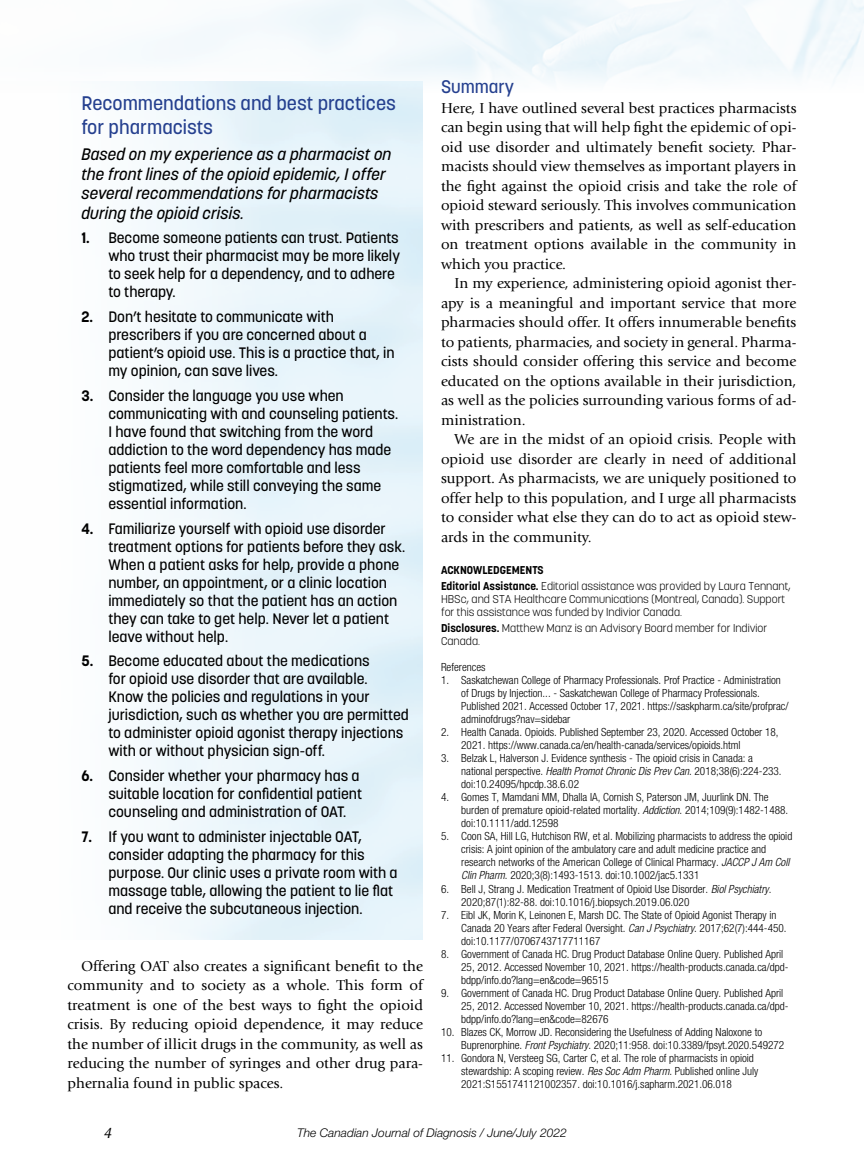
<style>
.page{position:relative;width:864px;height:1175px;background:#fff}
.page>*{position:absolute;margin:0;border:0;box-sizing:border-box;transform-origin:0 0}
.t1{font:500 19.5px/24px "Korolev";color:#25408f}
.t2{font:500 18px "Korolev";color:#25408f}
.t3{font:italic 500 16.5px/19.5px "Korolev";color:#000}
.t4{font:15px/19.5px "Giovanni";color:#000;text-align:justify}
.t5{font:500 15px/18px "Korolev";color:#000}
.t6{font:italic 500 15px "Optima";color:#000}
.t7{font:italic 300 12px "Helvetica Neue LT Std";color:#000}
.t8{font:300 condensed 11.25px/13px "Helvetica Neue LT Std";color:#000}
.t9{font:300 11.25px/12.8px "Korolev";color:#000}
.s1{font-weight:700}
.s2{font-style:italic}
</style>
<div class="page">
<img style="left:863px;top:0;width:1px;height:81px">
<h1 class="t1" style="left:81px;top:91px;width:316px">Recommendations and best practices for pharmacists</h1>
<h3 class="t3" style="left:81px;top:144px;width:312px">Based on my experience as a pharmacist on the front lines of the opioid epidemic, I offer several recommendations for pharmacists during the opioid crisis.</h3>
<h3 class="t5" style="left:108px;top:229px;width:293px;text-indent:-27px"><span class="s1">1.</span> Become someone patients can trust. Patients who trust their pharmacist may be more likely to seek help for a dependency, and to adhere to therapy.</h3>
<h3 class="t5" style="left:108px;top:308px;width:288px;text-indent:-27px"><span class="s1">2.</span> Don’t hesitate to communicate with prescribers if you are concerned about a patient’s opioid use. This is a practice that, in my opinion, can save lives.</h3>
<p class="t5" style="left:108px;top:386px;width:291px;text-indent:-27px"><span class="s1">3.</span> Consider the language you use when communicating with and counseling patients.<br>I have found that switching from the word addiction to the word dependency has made patients feel more comfortable and less stigmatized, while still conveying the same essential information.</p>
<p class="t5" style="left:108px;top:519px;width:298px;text-indent:-27px"><span class="s1">4.</span> Familiarize yourself with opioid use disorder treatment options for patients before they ask.<br>When a patient asks for help, provide a phone number, an appointment, or a clinic location immediately so that the patient has an action they can take to get help. Never let a patient leave without help.</p>
<p class="t5" style="left:108px;top:652px;width:302px;text-indent:-27px"><span class="s1">5.</span> Become educated about the medications<br>for opioid use disorder that are available.<br>Know the policies and regulations in your jurisdiction, such as whether you are permitted to administer opioid agonist therapy injections with or without physician sign-off.</p>
<h3 class="t5" style="left:108px;top:767px;width:255px;text-indent:-27px"><span class="s1">6.</span> Consider whether your pharmacy has a suitable location for confidential patient counseling and administration of OAT.</h3>
<h3 class="t5" style="left:108px;top:827px;width:291px;text-indent:-27px"><span class="s1">7.</span> If you want to administer injectable OAT, consider adapting the pharmacy for this purpose. Our clinic uses a private room with a massage table, allowing the patient to lie flat and receive the subcutaneous injection.</h3>
<p class="t4" style="left:68px;top:956px;width:357px;text-indent:14px">Offering OAT also creates a significant benefit to the community and to society as a whole. This form of treatment is one of the best ways to fight the opioid crisis. By reducing opioid dependence, it may reduce the number of illicit drugs in the community, as well as reducing the number of syringes and other drug para&shy;phernalia found in public spaces.</p>
<h2 class="t2" style="left:441px;top:75px;width:75px">Summary</h2>
<p class="t4" style="left:441px;top:98px;width:357px">Here, I have outlined several best practices pharmacists can begin using that will help fight the epidemic of opi&shy;oid use disorder and ultimately benefit society. Phar&shy;macists should view themselves as important players in the fight against the opioid crisis and take the role of opioid steward seriously. This involves communication with prescribers and patients, as well as self-education on treatment options available in the community in which you practice.</p>
<p class="t4" style="left:441px;top:274px;width:357px;text-indent:14px">In my experience, administering opioid agonist ther&shy;apy is a meaningful and important service that more pharmacies should offer. It offers innumerable benefits to patients, pharmacies, and society in general. Pharma&shy;cists should consider offering this service and become educated on the options available in their jurisdiction, as well as the policies surrounding various forms of ad&shy;ministration.</p>
<p class="t4" style="left:441px;top:430px;width:357px;text-indent:14px">We are in the midst of an opioid crisis. People with opioid use disorder are clearly in need of additional support. As pharmacists, we are uniquely positioned to offer help to this population, and I urge all pharmacists to consider what else they can do to act as opioid stew&shy;ards in the community.</p>
<p class="t9" style="left:441px;top:562px;width:351px;line-height:16.2px"><span class="s1">ACKNOWLEDGEMENTS<br>Editorial Assistance.</span> Editorial assistance was provided by Laura Tennant,</p>
<p class="t9" style="left:441px;top:592px;width:346px">HBSc, and STA Healthcare Communications (Montreal, Canada). Support for this assistance was funded by Indivior Canada.</p>
<p class="t9" style="left:441px;top:621px;width:328px"><span class="s1">Disclosures.</span> Matthew Manz is an Advisory Board member for Indivior<br>Canada.</p>
<p class="t8" style="left:441px;top:660px;width:46px">References</p>
<p class="t8" style="left:461px;top:673px;width:329px;text-indent:-20px">1. Saskatchewan College of Pharmacy Professionals. Prof Practice - Administration of Drugs by Injection... - Saskatchewan College of Pharmacy Professionals.<br>Published 2021. Accessed October 17, 2021. https://saskpharm.ca/site/profprac/ adminofdrugs?nav=sidebar</p>
<p class="t8" style="left:461px;top:725px;width:319px;text-indent:-20px">2. Health Canada. Opioids. Published September 23, 2020. Accessed October 18,<br>2021. https://www.canada.ca/en/health-canada/services/opioids.html</p>
<p class="t8" style="left:461px;top:751px;width:322px;text-indent:-20px">3. Belzak L, Halverson J. Evidence synthesis - The opioid crisis in Canada: a national perspective. <span class="s2">Health Promot Chronic Dis Prev Can</span>. 2018;38(6):224-233. doi:10.24095/hpcdp.38.6.02</p>
<p class="t8" style="left:461px;top:790px;width:329px;text-indent:-20px">4. Gomes T, Mamdani MM, Dhalla IA, Cornish S, Paterson JM, Juurlink DN. The burden of premature opioid-related mortality. <span class="s2">Addiction</span>. 2014;109(9):1482-1488. doi:10.1111/add.12598</p>
<p class="t8" style="left:461px;top:829px;width:333px;text-indent:-20px">5. Coon SA, Hill LG, Hutchison RW, et al. Mobilizing pharmacists to address the opioid crisis: A joint opinion of the ambulatory care and adult medicine practice and research networks of the American College of Clinical Pharmacy. <span class="s2">JACCP J Am Coll Clin Pharm</span>. 2020;3(8):1493-1513. doi:10.1002/jac5.1331</p>
<p class="t8" style="left:461px;top:882px;width:312px;text-indent:-20px">6. Bell J, Strang J. Medication Treatment of Opioid Use Disorder. <span class="s2">Biol Psychiatry</span>.<br>2020;87(1):82-88. doi:10.1016/j.biopsych.2019.06.020</p>
<p class="t8" style="left:461px;top:908px;width:327px;text-indent:-20px">7. Eibl JK, Morin K, Leinonen E, Marsh DC. The State of Opioid Agonist Therapy in<br>Canada 20 Years after Federal Oversight. <span class="s2">Can J Psychiatry</span>. 2017;62(7):444-450. doi:10.1177/0706743717711167</p>
<p class="t8" style="left:461px;top:947px;width:329px;text-indent:-20px">8. Government of Canada HC. Drug Product Database Online Query. Published April<br>25, 2012. Accessed November 10, 2021. https://health-products.canada.ca/dpd&shy;bdpp/info.do?lang=en&amp;code=96515</p>
<p class="t8" style="left:461px;top:986px;width:329px;text-indent:-20px">9. Government of Canada HC. Drug Product Database Online Query. Published April<br>25, 2012. Accessed November 10, 2021. https://health-products.canada.ca/dpd&shy;bdpp/info.do?lang=en&amp;code=82676</p>
<p class="t8" style="left:461px;top:1025px;width:325px;text-indent:-20px">10. Blazes CK, Morrow JD. Reconsidering the Usefulness of Adding Naloxone to<br>Buprenorphine. <span class="s2">Front Psychiatry</span>. 2020;11:958. doi:10.3389/fpsyt.2020.549272</p>
<p class="t8" style="left:461px;top:1051px;width:299px;text-indent:-20px">11. Gondora N, Versteeg SG, Carter C, et al. The role of pharmacists in opioid stewardship: A scoping review. <span class="s2">Res Soc Adm Pharm</span>. Published online July<br>2021:S1551741121002357. doi:10.1016/j.sapharm.2021.06.018</p>
<h3 class="t6" style="left:104px;top:1124px;width:9px">4</h3>
<p class="t7" style="left:297px;top:1125px;width:271px">The Canadian Journal of Diagnosis / June/July 2022</p>
</div>
